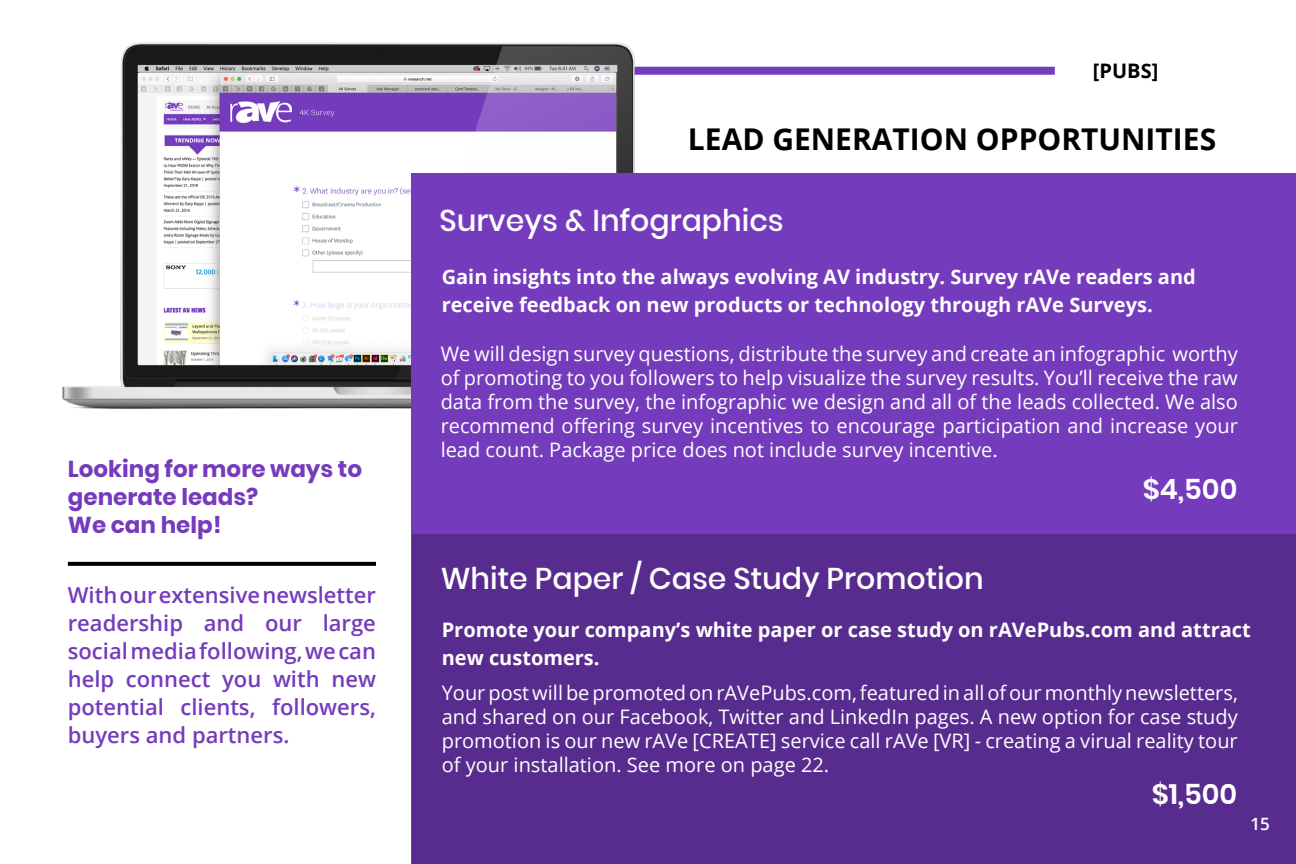
<style>
.page{position:relative;width:1296px;height:864px;background:#fff}
.page>*{position:absolute;margin:0;border:0;box-sizing:border-box;transform-origin:0 0}
.t1{font:500 30px "Poppins";color:#fff}
.t2{font:700 30px "Open Sans";color:#000}
.t3{font:600 28px "Poppins";color:#fff}
.t4{font:700 23px/28px "Poppins";color:#753bbd}
.t5{font:600 22px/28px "Open Sans";color:#753bbd;text-align:justify}
.t6{font:20px/24px "Open Sans";color:#fff;text-align:justify}
.t7{font:700 20px/28px "Open Sans";color:#fff}
.t8{font:700 20px "Open Sans";color:#000}
.t9{font:600 17px "Open Sans";color:#fff}
</style>
<div class="page">
<div style="left:123px;top:67px;width:932px;height:8px;background:#753bbd"></div>
<img style="left:62px;top:42px;width:654px;height:390px">
<svg style="left:68px;top:562px;width:308px;height:4px"></svg>
<div style="left:412px;top:174px;width:884px;height:690px;background:#753bbd"></div>
<div style="left:412px;top:534px;width:884px;height:330px;background:#582c8e"></div>
<p class="t4" style="left:68px;top:455px;width:296px">Looking for more ways to generate leads?<br>We can help!</p>
<p class="t5" style="left:68px;top:580px;width:310px">With our extensive newsletter readership and our large social media following, we can help connect you with new potential clients, followers, buyers and partners.</p>
<p class="t8" style="left:1093px;top:57px;width:67px">[PUBS]</p>
<h1 class="t2" style="left:688px;top:118px;width:530px">LEAD GENERATION OPPORTUNITIES</h1>
<h1 class="t1" style="left:440px;top:203px;width:346px">Surveys &amp; Infographics</h1>
<p class="t7" style="left:442px;top:263px;width:756px">Gain insights into the always evolving AV industry. Survey rAVe readers and receive feedback on new products or technology through rAVe Surveys.</p>
<p class="t6" style="left:441px;top:341px;width:799px">We will design survey questions, distribute the survey and create an infographic worthy of promoting to you followers to help visualize the survey results. You’ll receive the raw data from the survey, the infographic we design and all of the leads collected. We also recommend offering survey incentives to encourage participation and increase your lead count. Package price does not include survey incentive.</p>
<h1 class="t1" style="left:441px;top:561px;width:545px">White Paper / Case Study Promotion</h1>
<h2 class="t3" style="left:1143px;top:473px;width:96px">$4,500</h2>
<p class="t7" style="left:442px;top:615px;width:811px">Promote your company’s white paper or case study on rAVePubs.com and attract new customers.</p>
<p class="t6" style="left:442px;top:681px;width:798px">Your post will be promoted on rAVePubs.com, featured in all of our monthly newsletters, and shared on our Facebook, Twitter and LinkedIn pages. A new option for case study promotion is our new rAVe [CREATE] service call rAVe [VR] - creating a virual reality tour of your installation. See more on page 22.</p>
<h2 class="t3" style="left:1152px;top:778px;width:87px">$1,500</h2>
<p class="t9" style="left:1251px;top:812px;width:21px">15</p>
</div>
